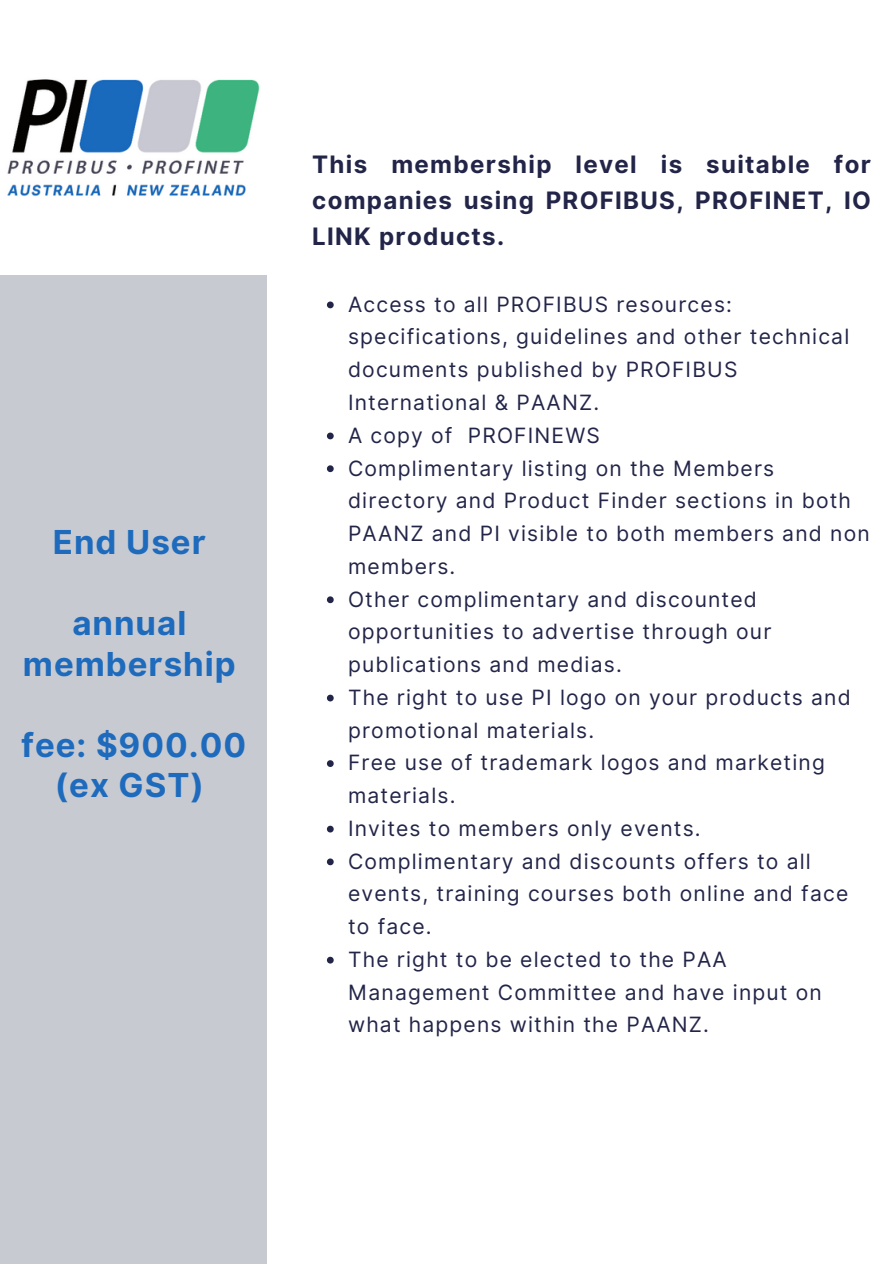
<style>
.page{position:relative;width:894px;height:1264px;background:#fff}
.page>*{position:absolute;margin:0;border:0;box-sizing:border-box;transform-origin:0 0}
.t1{font:700 33px/40.5px "Inter";letter-spacing:.03em;color:#1e6bbd;text-align:center}
.t2{font:700 24px/36.2px "Inter";letter-spacing:.055em;color:#222548;text-align:justify}
.t3{font:21px/32.7px "Inter";letter-spacing:.055em;color:#222548}
</style>
<div class="page">
<div style="left:0;top:0;width:893px;height:1263px;background:#c7cad1"></div>
<div style="left:267px;top:0;width:626px;height:1263px;background:#fff"></div>
<svg style="left:327px;top:301px;width:6px;height:7px"></svg>
<svg style="left:327px;top:432px;width:6px;height:7px"></svg>
<svg style="left:327px;top:465px;width:6px;height:7px"></svg>
<svg style="left:327px;top:596px;width:6px;height:7px"></svg>
<svg style="left:327px;top:694px;width:6px;height:7px"></svg>
<svg style="left:327px;top:760px;width:6px;height:7px"></svg>
<svg style="left:327px;top:825px;width:6px;height:7px"></svg>
<svg style="left:327px;top:858px;width:6px;height:7px"></svg>
<svg style="left:327px;top:956px;width:6px;height:7px"></svg>
<img style="left:0;top:0;width:267px;height:275px">
<p class="t1" style="left:53px;top:522px;width:154px">End User</p>
<p class="t1" style="left:23px;top:603px;width:214px">annual membership</p>
<p class="t1" style="left:21px;top:724px;width:226px">fee: $900.00</p>
<p class="t1" style="left:55px;top:765px;width:151px">(ex GST)</p>
<p class="t2" style="left:312px;top:146px;width:560px">This membership level is suitable for companies using PROFIBUS, PROFINET, IO LINK products.</p>
<p class="t3" style="left:348px;top:288px;width:502px">Access to all PROFIBUS resources: specifications, guidelines and other technical documents published by PROFIBUS International &amp; PAANZ.</p>
<p class="t3" style="left:348px;top:419px;width:253px">A copy of PROFINEWS</p>
<p class="t3" style="left:348px;top:451px;width:523px">Complimentary listing on the Members directory and Product Finder sections in both PAANZ and PI visible to both members and non members.</p>
<p class="t3" style="left:348px;top:582px;width:425px">Other complimentary and discounted opportunities to advertise through our publications and medias.</p>
<p class="t3" style="left:348px;top:681px;width:504px">The right to use PI logo on your products and promotional materials.</p>
<p class="t3" style="left:348px;top:746px;width:478px">Free use of trademark logos and marketing materials.</p>
<p class="t3" style="left:348px;top:811px;width:354px">Invites to members only events.</p>
<p class="t3" style="left:348px;top:844px;width:501px">Complimentary and discounts offers to all events, training courses both online and face to face.</p>
<p class="t3" style="left:348px;top:942px;width:475px">The right to be elected to the PAA<br>Management Committee and have input on what happens within the PAANZ.</p>
</div>
